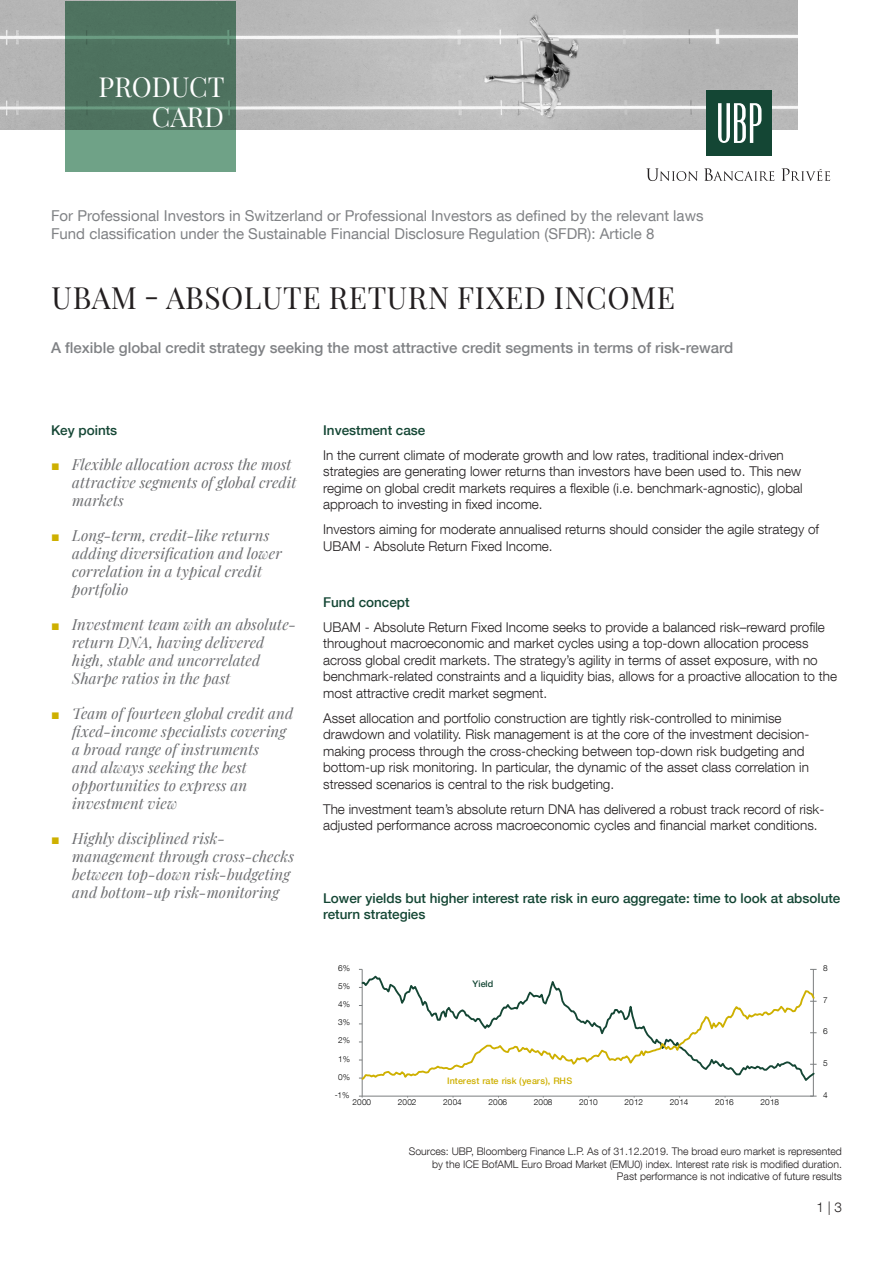
<style>
.page{position:relative;width:893px;height:1263px;background:#fff}
.page>*{position:absolute;margin:0;border:0;box-sizing:border-box;transform-origin:0 0}
.nom_du_fonds{font:30px "Playfair Display";letter-spacing:.02em;color:#231f20}
.t1{font:27px "Playfair Display";color:#fff}
.t2{font:italic 15px/18px "Playfair Display";letter-spacing:.005em;color:#6c6d70}
.For_qualified_invest{font:15px "Helvetica Neue LT Com";color:#808285}
.Texte_Intro_65{font:500 15px "Helvetica Neue LT Com";color:#808285}
.Texte{font:300 13.5px/16.5px "Helvetica Neue LT Com";color:#231f20}
.Titre_Niv_2{font:500 13.5px/16.5px "Helvetica Neue LT Com";color:#144634}
.Sources{font:300 10.5px/12.6px "Helvetica Neue LT Com";color:#231f20;text-align:right}
.t3{font:500 9px "Helvetica Neue LT Com";letter-spacing:.01em;color:#ceb000}
.t4{font:500 9px "Helvetica Neue LT Com";letter-spacing:.01em;color:#144634}
.t5{font:300 8.25px "Helvetica Neue LT Com";letter-spacing:-.015em;color:#000001}
.s1{font-family:"Arial";font-style:normal;font-size:14.25px;color:#ceb000}
</style>
<div class="page">
<hr style="left:813px;top:969px;width:1px;height:127px;background:#7b7e7f">
<hr style="left:362px;top:969px;width:1px;height:127px;background:#7b7e7f">
<hr style="left:362px;top:1096px;width:451px;height:1px;background:#7b7e7f">
<svg style="left:361px;top:974px;width:453px;height:109px"></svg>
<svg style="left:359px;top:987px;width:458px;height:94px"></svg>
<img style="left:0;top:0;width:797px;height:130px">
<svg style="left:65px;top:1px;width:170px;height:170px;background:#577f69"></svg>
<svg style="left:646px;top:168px;width:52px;height:13px"></svg>
<svg style="left:704px;top:168px;width:70px;height:13px"></svg>
<svg style="left:781px;top:168px;width:49px;height:13px"></svg>
<div style="left:706px;top:90px;width:66px;height:66px;background:#144634"></div>
<svg style="left:718px;top:103px;width:43px;height:40px"></svg>
<p class="t1" style="left:99px;top:66px;width:128px">PRODUCT</p>
<p class="t1" style="left:152px;top:96px;width:74px">CARD</p>
<p class="For_qualified_invest" style="left:51px;top:207px;width:654px">For Professional Investors in Switzerland or Professional Investors as defined by the relevant laws</p>
<p class="For_qualified_invest" style="left:51px;top:225px;width:605px">Fund classification under the Sustainable Financial Disclosure Regulation (SFDR): Article 8</p>
<p class="nom_du_fonds" style="left:52px;top:274px;width:625px">UBAM - ABSOLUTE RETURN FIXED INCOME</p>
<p class="Texte_Intro_65" style="left:51px;top:338px;width:684px">A flexible global credit strategy seeking the most attractive credit segments in terms of risk-reward</p>
<p class="Titre_Niv_2" style="left:51px;top:422px;width:68px">Key points</p>
<p class="t2" style="left:72px;top:454px;width:226px;text-indent:-21px"><span class="s1">■</span> Flexible allocation across the most attractive segments of global credit markets</p>
<p class="t2" style="left:72px;top:525px;width:211px;text-indent:-21px"><span class="s1">■</span> Long-term, credit-like returns adding diversification and lower correlation in a typical credit portfolio</p>
<p class="t2" style="left:72px;top:614px;width:225px;text-indent:-21px"><span class="s1">■</span> Investment team with an absolute&shy;return DNA, having delivered high, stable and uncorrelated<br>Sharpe ratios in the past</p>
<p class="t2" style="left:72px;top:703px;width:222px;text-indent:-21px"><span class="s1">■</span> Team of fourteen global credit and fixed-income specialists covering a broad range of instruments<br>and always seeking the best opportunities to express an investment view</p>
<p class="t2" style="left:72px;top:828px;width:223px;text-indent:-21px"><span class="s1">■</span> Highly disciplined risk&shy;management through cross-checks between top-down risk-budgeting and bottom-up risk-monitoring</p>
<p class="Titre_Niv_2" style="left:323px;top:422px;width:104px">Investment case</p>
<p class="Texte" style="left:323px;top:447px;width:481px">In the current climate of moderate growth and low rates, traditional index-driven strategies are generating lower returns than investors have been used to. This new regime on global credit markets requires a flexible (i.e. benchmark-agnostic), global approach to investing in fixed income.</p>
<p class="Texte" style="left:323px;top:521px;width:497px">Investors aiming for moderate annualised returns should consider the agile strategy of<br>UBAM - Absolute Return Fixed Income.</p>
<p class="Titre_Niv_2" style="left:323px;top:593px;width:88px">Fund concept</p>
<p class="Texte" style="left:323px;top:618px;width:515px">UBAM - Absolute Return Fixed Income seeks to provide a balanced risk–reward profile throughout macroeconomic and market cycles using a top-down allocation process across global credit markets. The strategy’s agility in terms of asset exposure, with no benchmark-related constraints and a liquidity bias, allows for a proactive allocation to the most attractive credit market segment.</p>
<p class="Texte" style="left:323px;top:709px;width:488px">Asset allocation and portfolio construction are tightly risk-controlled to minimise drawdown and volatility. Risk management is at the core of the investment decision&shy;making process through the cross-checking between top-down risk budgeting and bottom-up risk monitoring. In particular, the dynamic of the asset class correlation in stressed scenarios is central to the risk budgeting.</p>
<p class="Texte" style="left:323px;top:800px;width:503px">The investment team’s absolute return DNA has delivered a robust track record of risk&shy;adjusted performance across macroeconomic cycles and financial market conditions.</p>
<p class="Titre_Niv_2" style="left:323px;top:889px;width:519px">Lower yields but higher interest rate risk in euro aggregate: time to look at absolute return strategies</p>
<p class="t5" style="left:338px;top:963px;width:13px">6%</p>
<p class="t5" style="left:338px;top:981px;width:13px">5%</p>
<p class="t5" style="left:338px;top:999px;width:13px">4%</p>
<p class="t5" style="left:338px;top:1017px;width:13px">3%</p>
<p class="t5" style="left:338px;top:1035px;width:13px">2%</p>
<p class="t5" style="left:338px;top:1053px;width:13px">1%</p>
<p class="t5" style="left:338px;top:1071px;width:13px">0%</p>
<p class="t4" style="left:472px;top:979px;width:22px">Yield</p>
<p class="t3" style="left:447px;top:1076px;width:127px">Interest rate risk (years), RHS</p>
<p class="t5" style="left:335px;top:1090px;width:16px">-1%</p>
<p class="t5" style="left:353px;top:1097px;width:20px">2000</p>
<p class="t5" style="left:398px;top:1097px;width:20px">2002</p>
<p class="t5" style="left:443px;top:1097px;width:20px">2004</p>
<p class="t5" style="left:489px;top:1097px;width:20px">2006</p>
<p class="t5" style="left:534px;top:1097px;width:20px">2008</p>
<p class="t5" style="left:579px;top:1097px;width:20px">2010</p>
<p class="t5" style="left:625px;top:1097px;width:20px">2012</p>
<p class="t5" style="left:670px;top:1097px;width:20px">2014</p>
<p class="t5" style="left:715px;top:1097px;width:20px">2016</p>
<p class="t5" style="left:761px;top:1097px;width:20px">2018</p>
<p class="t5" style="left:823px;top:963px;width:6px">8</p>
<p class="t5" style="left:823px;top:995px;width:6px">7</p>
<p class="t5" style="left:823px;top:1026px;width:6px">6</p>
<p class="t5" style="left:823px;top:1058px;width:6px">5</p>
<p class="t5" style="left:823px;top:1090px;width:6px">4</p>
<p class="Sources" style="left:409px;top:1145px;width:435px">Sources: UBP, Bloomberg Finance L.P. As of 31.12.2019. The broad euro market is represented by the ICE BofAML Euro Broad Market (EMU0) index. Interest rate risk is modified duration.<br>Past performance is not indicative of future results</p>
<p class="Texte" style="left:816px;top:1199px;width:27px">1 | 3</p>
</div>
